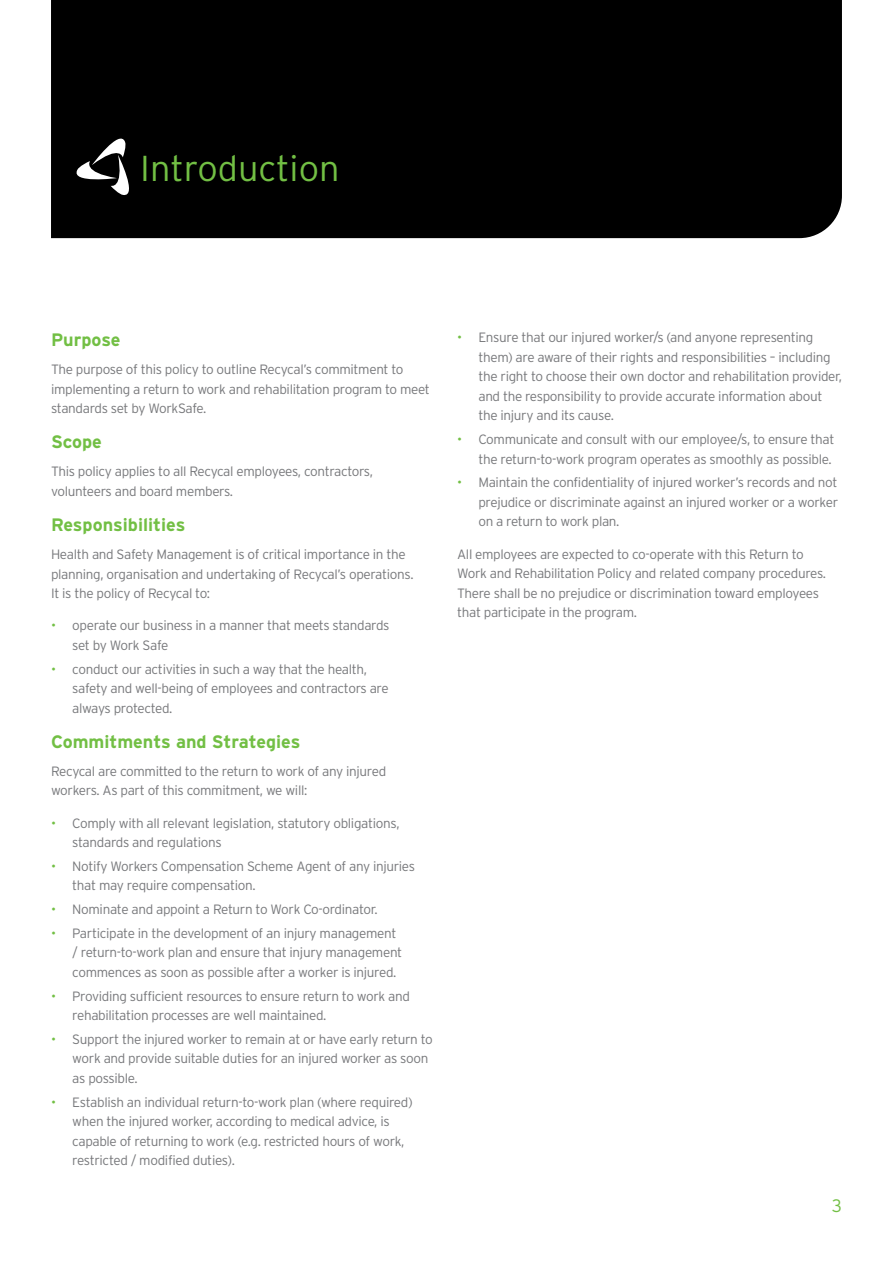
<style>
.page{position:relative;width:893px;height:1263px;background:#fff}
.page>*{position:absolute;margin:0;border:0;box-sizing:border-box;transform-origin:0 0}
.t1{font:300 36px "Interstate";color:#72bf44}
.t2{font:700 18px "Interstate";color:#72bf44}
.t3{font:300 18px "Interstate";color:#72bf44}
.t4{font:300 13.5px/19.5px "Interstate";letter-spacing:-.025em;color:#77787b}
.s1{color:#72bf44}
</style>
<div class="page">
<div style="left:51px;top:0;width:791px;height:238px;background:#000"></div>
<svg style="left:77px;top:139px;width:52px;height:56px"></svg>
<h1 class="t1" style="left:140px;top:148px;width:201px">Introduction</h1>
<h2 class="t2" style="left:51px;top:330px;width:71px">Purpose</h2>
<p class="t4" style="left:51px;top:359px;width:380px">The purpose of this policy to outline Recycal’s commitment to implementing a return to work and rehabilitation program to meet standards set by WorkSafe.</p>
<h2 class="t2" style="left:51px;top:432px;width:52px">Scope</h2>
<p class="t4" style="left:51px;top:462px;width:323px">This policy applies to all Recycal employees, contractors, volunteers and board members.</p>
<h2 class="t2" style="left:51px;top:515px;width:136px">Responsibilities</h2>
<p class="t4" style="left:51px;top:544px;width:364px">Health and Safety Management is of critical importance in the planning, organisation and undertaking of Recycal’s operations.<br>It is the policy of Recycal to:</p>
<p class="t4" style="left:72px;top:616px;width:319px;text-indent:-21px"><span class="s1">•</span> operate our business in a manner that meets standards set by Work Safe</p>
<p class="t4" style="left:72px;top:659px;width:318px;text-indent:-21px"><span class="s1">•</span> conduct our activities in such a way that the health, safety and well-being of employees and contractors are always protected.</p>
<h2 class="t2" style="left:51px;top:731px;width:251px">Commitments and Strategies</h2>
<p class="t4" style="left:51px;top:761px;width:337px">Recycal are committed to the return to work of any injured workers. As part of this commitment, we will:</p>
<p class="t4" style="left:72px;top:813px;width:329px;text-indent:-21px"><span class="s1">•</span> Comply with all relevant legislation, statutory obligations, standards and regulations</p>
<p class="t4" style="left:72px;top:856px;width:344px;text-indent:-21px"><span class="s1">•</span> Notify Workers Compensation Scheme Agent of any injuries that may require compensation.</p>
<p class="t4" style="left:51px;top:899px;width:328px"><span class="s1">•</span> Nominate and appoint a Return to Work Co-ordinator.</p>
<p class="t4" style="left:72px;top:923px;width:331px;text-indent:-21px"><span class="s1">•</span> Participate in the development of an injury management / return-to-work plan and ensure that injury management commences as soon as possible after a worker is injured.</p>
<p class="t4" style="left:72px;top:986px;width:339px;text-indent:-21px"><span class="s1">•</span> Providing sufficient resources to ensure return to work and rehabilitation processes are well maintained.</p>
<p class="t4" style="left:72px;top:1029px;width:362px;text-indent:-21px"><span class="s1">•</span> Support the injured worker to remain at or have early return to work and provide suitable duties for an injured worker as soon as possible.</p>
<p class="t4" style="left:72px;top:1092px;width:342px;text-indent:-21px"><span class="s1">•</span> Establish an individual return-to-work plan (where required) when the injured worker, according to medical advice, is capable of returning to work (e.g. restricted hours of work, restricted / modified duties).</p>
<p class="t4" style="left:478px;top:328px;width:365px;text-indent:-21px"><span class="s1">•</span> Ensure that our injured worker/s (and anyone representing them) are aware of their rights and responsibilities – including the right to choose their own doctor and rehabilitation provider, and the responsibility to provide accurate information about the injury and its cause.</p>
<p class="t4" style="left:457px;top:429px;width:379px;text-align:right"><span class="s1">•</span> Communicate and consult with our employee/s, to ensure that the return-to-work program operates as smoothly as possible.</p>
<p class="t4" style="left:478px;top:473px;width:361px;text-align:justify;text-indent:-21px"><span class="s1">•</span> Maintain the confidentiality of injured worker’s records and not prejudice or discriminate against an injured worker or a worker on a return to work plan.</p>
<p class="t4" style="left:457px;top:544px;width:370px">All employees are expected to co-operate with this Return to Work and Rehabilitation Policy and related company procedures.<br>There shall be no prejudice or discrimination toward employees that participate in the program.</p>
<h2 class="t3" style="left:832px;top:1195px;width:12px">3</h2>
</div>
